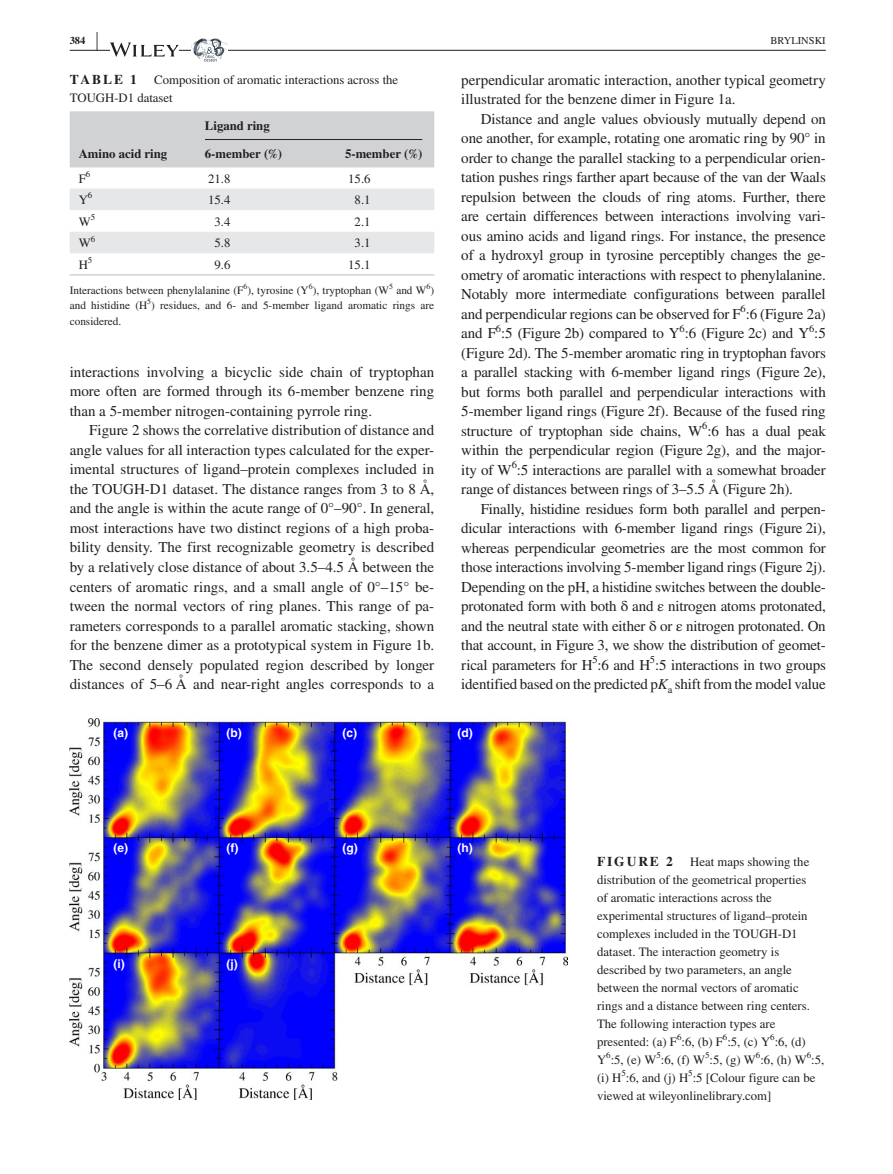
<style>
.page{position:relative;width:893px;height:1174px;background:#fff}
.page>*{position:absolute;margin:0;border:0;box-sizing:border-box;transform-origin:0 0}
.t1{font:700 25.95px "STIX";color:#231f20;scale:.36 1}
.t2{font:15px/19.5px "STIX";letter-spacing:-.01em;color:#231f20;text-align:justify}
.t3{font:700 13.5px "STIX";letter-spacing:.14em;color:#231f20}
.t4{font:12.75px/18px "STIX";color:#231f20}
.t5{font:700 12.75px/28px "STIX";color:#231f20}
.t6{font:700 12px "Helvetica";color:#fff}
.t7{font:11.25px "STIX";color:#231f20}
.t8{font:10.5px "STIX";color:#231f20}
.t9{font:10.5px "STIX";color:#231f20}
.t10{font:700 10.5px "STIX";color:#231f20}
.t11{font:8.85px "STIX";color:#231f20}
.t12{font:7.8px "STIX";color:#231f20}
.s1{font-style:italic}
</style>
<div class="page">
<hr style="left:70px;top:50px;width:756px;height:1px;background:#231f20">
<svg style="left:110px;top:42px;width:69px;height:15px"></svg>
<svg style="left:191px;top:38px;width:37px;height:24px"></svg>
<div style="left:70px;top:111px;width:364px;height:56px;background:#d1d2d4"></div>
<svg style="left:70px;top:189px;width:364px;height:64px"></svg>
<hr style="left:70px;top:274px;width:126px;height:2px;background:#d1d2d4">
<hr style="left:196px;top:274px;width:140px;height:2px;background:#d1d2d4">
<hr style="left:336px;top:274px;width:98px;height:2px;background:#d1d2d4">
<hr style="left:205px;top:139px;width:217px;height:1px;background:#231f20">
<img style="left:70px;top:718px;width:497px;height:381px">
<p class="t10" style="left:70px;top:34px;width:17px">384</p>
<h1 class="t1" style="left:96px;top:26px;width:7px">|</h1>
<p class="t8" style="left:770px;top:33px;width:57px">BRYLINSKI</p>
<p class="t3" style="left:70px;top:71px;width:69px">TABLE 1</p>
<p class="t4" style="left:70px;top:71px;width:330px;text-indent:85px">Composition of aromatic interactions across the<br>TOUGH-D1 dataset</p>
<p class="t5" style="left:79px;top:140px;width:90px">Amino acid ring</p>
<p class="t5" style="left:205px;top:112px;width:79px">Ligand ring<br>6-member (%)</p>
<p class="t5" style="left:345px;top:140px;width:79px">5-member (%)</p>
<p class="t11" style="left:86px;top:168px;width:6px">6</p>
<p class="t4" style="left:79px;top:170px;width:9px">F</p>
<p class="t4" style="left:208px;top:170px;width:24px">21.8</p>
<p class="t4" style="left:348px;top:170px;width:24px">15.6</p>
<p class="t4" style="left:79px;top:192px;width:15px">Y<sup>6</sup></p>
<p class="t4" style="left:208px;top:192px;width:24px">15.4</p>
<p class="t4" style="left:355px;top:192px;width:17px">8.1</p>
<p class="t4" style="left:79px;top:213px;width:18px">W<sup>5</sup></p>
<p class="t4" style="left:214px;top:213px;width:17px">3.4</p>
<p class="t4" style="left:355px;top:213px;width:17px">2.1</p>
<p class="t4" style="left:79px;top:235px;width:18px">W<sup>6</sup></p>
<p class="t4" style="left:214px;top:235px;width:17px">5.8</p>
<p class="t4" style="left:355px;top:235px;width:17px">3.1</p>
<p class="t4" style="left:79px;top:256px;width:15px">H<sup>5</sup></p>
<p class="t4" style="left:214px;top:256px;width:17px">9.6</p>
<p class="t4" style="left:348px;top:256px;width:24px">15.1</p>
<p class="t7" style="left:70px;top:282px;width:321px">Interactions between phenylalanine (F ), tyrosine (Y ), tryptophan (W</p>
<p class="t12" style="left:243px;top:280px;width:5px">6</p>
<p class="t12" style="left:309px;top:280px;width:5px">6</p>
<p class="t12" style="left:389px;top:280px;width:5px">5</p>
<p class="t12" style="left:427px;top:280px;width:5px">6</p>
<p class="t7" style="left:70px;top:298px;width:366px">and histidine (H ) residues, and 6- and 5-member ligand aromatic rings are</p>
<p class="t7" style="left:396px;top:282px;width:39px">and W )</p>
<p class="t12" style="left:147px;top:296px;width:5px">5</p>
<p class="t7" style="left:70px;top:314px;width:53px">considered.</p>
<p class="t2" style="left:70px;top:363px;width:366px">interactions involving a bicyclic side chain of tryptophan more often are formed through its 6-member benzene ring than a 5-member nitrogen-containing pyrrole ring.</p>
<p class="t2" style="left:70px;top:421px;width:366px;text-indent:19px">Figure 2 shows the correlative distribution of distance and angle values for all interaction types calculated for the exper&shy;imental structures of ligand–protein complexes included in the TOUGH-D1 dataset. The distance ranges from 3 to 8 Å, and the angle is within the acute range of 0°–90°. In general, most interactions have two distinct regions of a high proba&shy;bility density. The first recognizable geometry is described by a relatively close distance of about 3.5–4.5 Å between the centers of aromatic rings, and a small angle of 0°–15° be&shy;tween the normal vectors of ring planes. This range of pa&shy;rameters corresponds to a parallel aromatic stacking, shown for the benzene dimer as a prototypical system in Figure 1b.<br>The second densely populated region described by longer distances of 5–6 Å and near-right angles corresponds to a</p>
<p class="t2" style="left:461px;top:71px;width:366px">perpendicular aromatic interaction, another typical geometry illustrated for the benzene dimer in Figure 1a.</p>
<p class="t2" style="left:461px;top:110px;width:366px;text-indent:20px">Distance and angle values obviously mutually depend on one another, for example, rotating one aromatic ring by 90° in order to change the parallel stacking to a perpendicular orien&shy;tation pushes rings farther apart because of the van der Waals repulsion between the clouds of ring atoms. Further, there are certain differences between interactions involving vari&shy;ous amino acids and ligand rings. For instance, the presence of a hydroxyl group in tyrosine perceptibly changes the ge&shy;ometry of aromatic interactions with respect to phenylalanine.<br>Notably more intermediate configurations between parallel and perpendicular regions can be observed for F<sup>6</sup>:6 (Figure 2a) and F :5 (Figure 2b) compared to Y :6 (Figure 2c) and Y :5</p>
<p class="t9" style="left:496px;top:321px;width:7px">6</p>
<p class="t9" style="left:680px;top:321px;width:7px">6</p>
<p class="t9" style="left:809px;top:321px;width:7px">6</p>
<p class="t2" style="left:461px;top:344px;width:366px">(Figure 2d). The 5-member aromatic ring in tryptophan favors a parallel stacking with 6-member ligand rings (Figure 2e), but forms both parallel and perpendicular interactions with 5-member ligand rings (Figure 2f). Because of the fused ring structure of tryptophan side chains, W :6 has a dual peak</p>
<p class="t9" style="left:702px;top:418px;width:7px">6</p>
<p class="t2" style="left:461px;top:441px;width:366px">within the perpendicular region (Figure 2g), and the major&shy;ity of W :5 interactions are parallel with a somewhat broader</p>
<p class="t9" style="left:512px;top:457px;width:7px">6</p>
<p class="t2" style="left:461px;top:480px;width:333px">range of distances between rings of 3–5.5 Å (Figure 2h).</p>
<p class="t2" style="left:481px;top:500px;width:347px">Finally, histidine residues form both parallel and perpen-</p>
<p class="t2" style="left:461px;top:519px;width:366px">dicular interactions with 6-member ligand rings (Figure 2i),</p>
<p class="t2" style="left:461px;top:539px;width:366px">whereas perpendicular geometries are the most common for</p>
<p class="t2" style="left:461px;top:558px;width:366px">those interactions involving 5-member ligand rings (Figure 2j).</p>
<p class="t2" style="left:461px;top:578px;width:366px">Depending on the pH, a histidine switches between the double-</p>
<p class="t2" style="left:461px;top:597px;width:366px">protonated form with both δ and ε nitrogen atoms protonated,</p>
<p class="t2" style="left:461px;top:617px;width:366px">and the neutral state with either δ or ε nitrogen protonated. On</p>
<p class="t2" style="left:461px;top:636px;width:366px">that account, in Figure 3, we show the distribution of geomet-</p>
<p class="t2" style="left:461px;top:656px;width:366px">rical parameters for H :6 and H :5 interactions in two groups</p>
<p class="t9" style="left:592px;top:652px;width:7px">5</p>
<p class="t9" style="left:650px;top:652px;width:7px">5</p>
<p class="t2" style="left:461px;top:675px;width:366px">identified based on the predicted p<span class="s1">K</span><sub>a</sub> shift from the model value</p>
<p class="t6" style="left:113px;top:725px;width:16px">(a)</p>
<p class="t6" style="left:227px;top:725px;width:17px">(b)</p>
<p class="t6" style="left:342px;top:725px;width:16px">(c)</p>
<p class="t6" style="left:457px;top:725px;width:17px">(d)</p>
<p class="t6" style="left:113px;top:840px;width:16px">(e)</p>
<p class="t6" style="left:227px;top:840px;width:13px">(f)</p>
<p class="t6" style="left:113px;top:956px;width:13px">(i)</p>
<p class="t6" style="left:227px;top:956px;width:13px">(j)</p>
<p class="t6" style="left:342px;top:840px;width:17px">(g)</p>
<p class="t6" style="left:457px;top:840px;width:17px">(h)</p>
<p class="t3" style="left:597px;top:853px;width:77px">FIGURE 2</p>
<p class="t4" style="left:597px;top:853px;width:229px;text-indent:93px">Heat maps showing the distribution of the geometrical properties<br>of aromatic interactions across the experimental structures of ligand–protein complexes included in the TOUGH-D1 dataset. The interaction geometry is described by two parameters, an angle between the normal vectors of aromatic rings and a distance between ring centers.<br>The following interaction types are presented: (a) F<sup>6</sup>:6, (b) F<sup>6</sup>:5, (c) Y<sup>6</sup>:6, (d)<br>Y<sup>6</sup>:5, (e) W<sup>5</sup>:6, (f) W<sup>5</sup>:5, (g) W<sup>6</sup>:6, (h) W<sup>6</sup>:5, (i) H<sup>5</sup>:6, and (j) H<sup>5</sup>:5 [Colour figure can be viewed at wileyonlinelibrary.com]</p>
</div>
